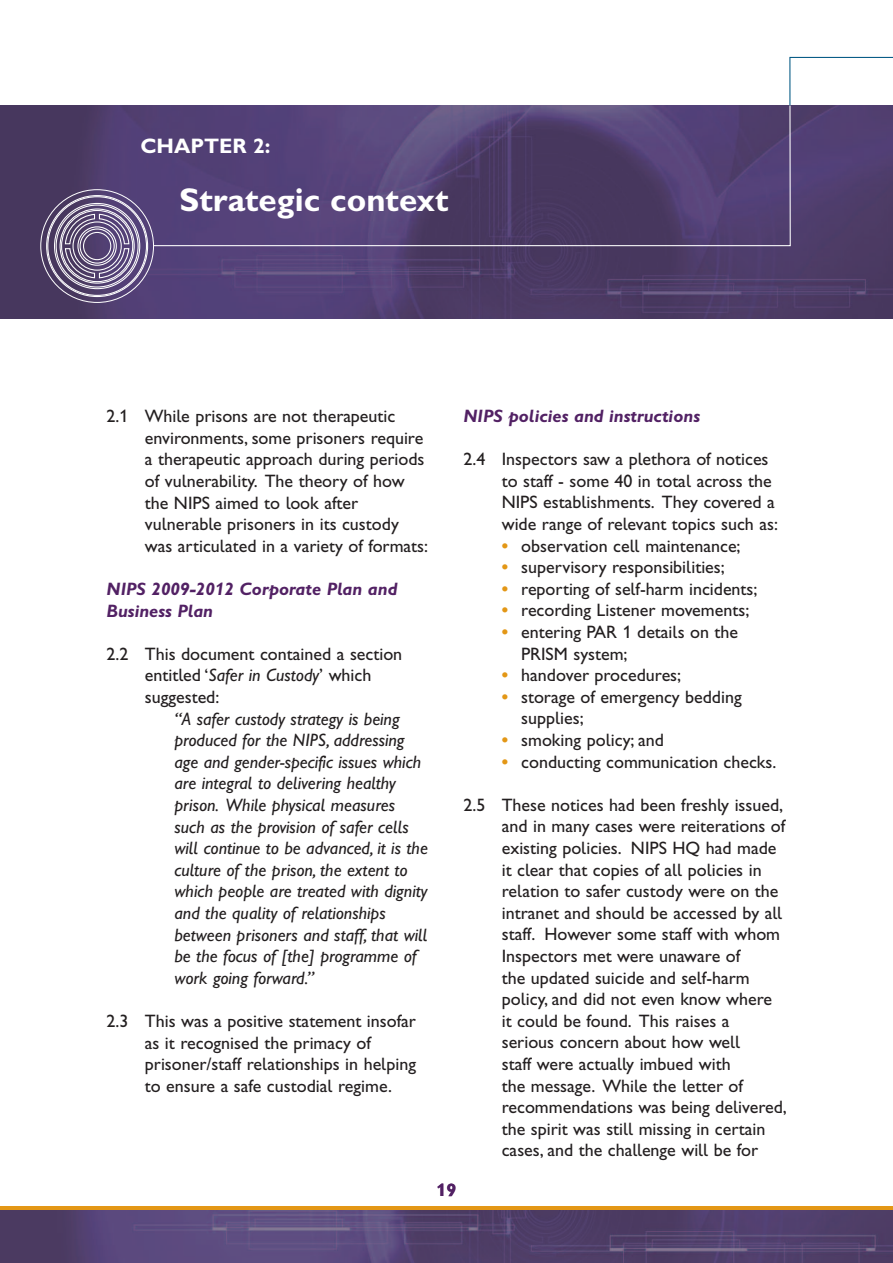
<style>
.page{position:relative;width:893px;height:1263px;background:#fff}
.page>*{position:absolute;margin:0;border:0;box-sizing:border-box;transform-origin:0 0}
.t1{font:33px "Gill Sans Hta Bold Plain";color:#fff}
.t2{font:21px "Gill Sans Hta Bold Plain";color:#fff}
.t3{font:18px/21.6px "Gill Sans Hta";color:#231f20}
.t4{font:italic 18px/21.6px "Gill Sans Hta";color:#231f20}
.t5{font:18px/21.6px "Gill Sans Hta Bold Italic Plain";color:#522164}
.t6{font:18px "Gill Sans Hta Bold Plain";color:#522164}
.s1{font-style:italic}
.s2{font-family:"Gill Sans Hta Bold Plain";color:#e39716}
</style>
<div class="page">
<svg style="left:0;top:1206px;width:893px;height:5px;background:#c68628"></svg>
<img style="left:0;top:1211px;width:893px;height:52px">
<img style="left:0;top:106px;width:893px;height:212px">
<svg style="left:152px;top:105px;width:639px;height:142px;background:#544273"></svg>
<svg style="left:789px;top:56px;width:104px;height:50px"></svg>
<div style="left:61px;top:210px;width:72px;height:72px;border:1px solid #fff;border-radius:50%"></div>
<div style="left:60px;top:208px;width:75px;height:76px;border:1px solid #fff;border-radius:50%"></div>
<svg style="left:64px;top:213px;width:66px;height:66px;background:#7e7193"></svg>
<p class="t2" style="left:140px;top:139px;width:132px">CHAPTER 2:</p>
<h1 class="t1" style="left:180px;top:189px;width:270px">Strategic context</h1>
<p class="t3" style="left:145px;top:407px;width:285px;text-indent:-38px">2.1 While prisons are not therapeutic environments, some prisoners require a therapeutic approach during periods of vulnerability. The theory of how the NIPS aimed to look after vulnerable prisoners in its custody was articulated in a variety of formats:</p>
<p class="t5" style="left:107px;top:580px;width:292px">NIPS 2009-2012 Corporate Plan and<br>Business Plan</p>
<p class="t3" style="left:145px;top:645px;width:259px;text-indent:-38px">2.2 This document contained a section entitled ‘<span class="s1">Safer in Custody</span>’ which suggested:</p>
<p class="t4" style="left:174px;top:709px;width:255px">“A safer custody strategy is being produced for the NIPS, addressing age and gender-specific issues which are integral to delivering healthy prison. While physical measures such as the provision of safer cells will continue to be advanced, it is the culture of the prison, the extent to which people are treated with dignity and the quality of relationships between prisoners and staff, that will be the focus of [the] programme of work going forward.”</p>
<p class="t3" style="left:145px;top:1012px;width:273px;text-indent:-38px">2.3 This was a positive statement insofar as it recognised the primacy of prisoner/staff relationships in helping to ensure a safe custodial regime.</p>
<p class="t5" style="left:463px;top:407px;width:238px">NIPS policies and instructions</p>
<p class="t3" style="left:502px;top:450px;width:278px;text-indent:-38px">2.4 Inspectors saw a plethora of notices to staff - some 40 in total across the NIPS establishments. They covered a wide range of relevant topics such as:</p>
<p class="t3" style="left:502px;top:536px;width:240px"><span class="s2">•</span> observation cell maintenance;</p>
<p class="t3" style="left:502px;top:558px;width:224px"><span class="s2">•</span> supervisory responsibilities;</p>
<p class="t3" style="left:502px;top:580px;width:257px"><span class="s2">•</span> reporting of self-harm incidents;</p>
<p class="t3" style="left:502px;top:601px;width:249px"><span class="s2">•</span> recording Listener movements;</p>
<p class="t3" style="left:521px;top:623px;width:219px;text-indent:-19px"><span class="s2">•</span> entering PAR 1 details on the<br>PRISM system;</p>
<p class="t3" style="left:502px;top:666px;width:181px"><span class="s2">•</span> handover procedures;</p>
<p class="t3" style="left:521px;top:688px;width:222px;text-indent:-19px"><span class="s2">•</span> storage of emergency bedding supplies;</p>
<p class="t3" style="left:502px;top:731px;width:164px"><span class="s2">•</span> smoking policy; and</p>
<p class="t3" style="left:502px;top:752px;width:276px"><span class="s2">•</span> conducting communication checks.</p>
<p class="t3" style="left:502px;top:796px;width:287px;text-indent:-38px">2.5 These notices had been freshly issued, and in many cases were reiterations of existing policies. NIPS HQ had made it clear that copies of all policies in relation to safer custody were on the intranet and should be accessed by all staff. However some staff with whom Inspectors met were unaware of<br>the updated suicide and self-harm policy, and did not even know where<br>it could be found. This raises a<br>serious concern about how well<br>staff were actually imbued with<br>the message. While the letter of recommendations was being delivered, the spirit was still missing in certain cases, and the challenge will be for</p>
<p class="t6" style="left:437px;top:1184px;width:21px">19</p>
</div>
